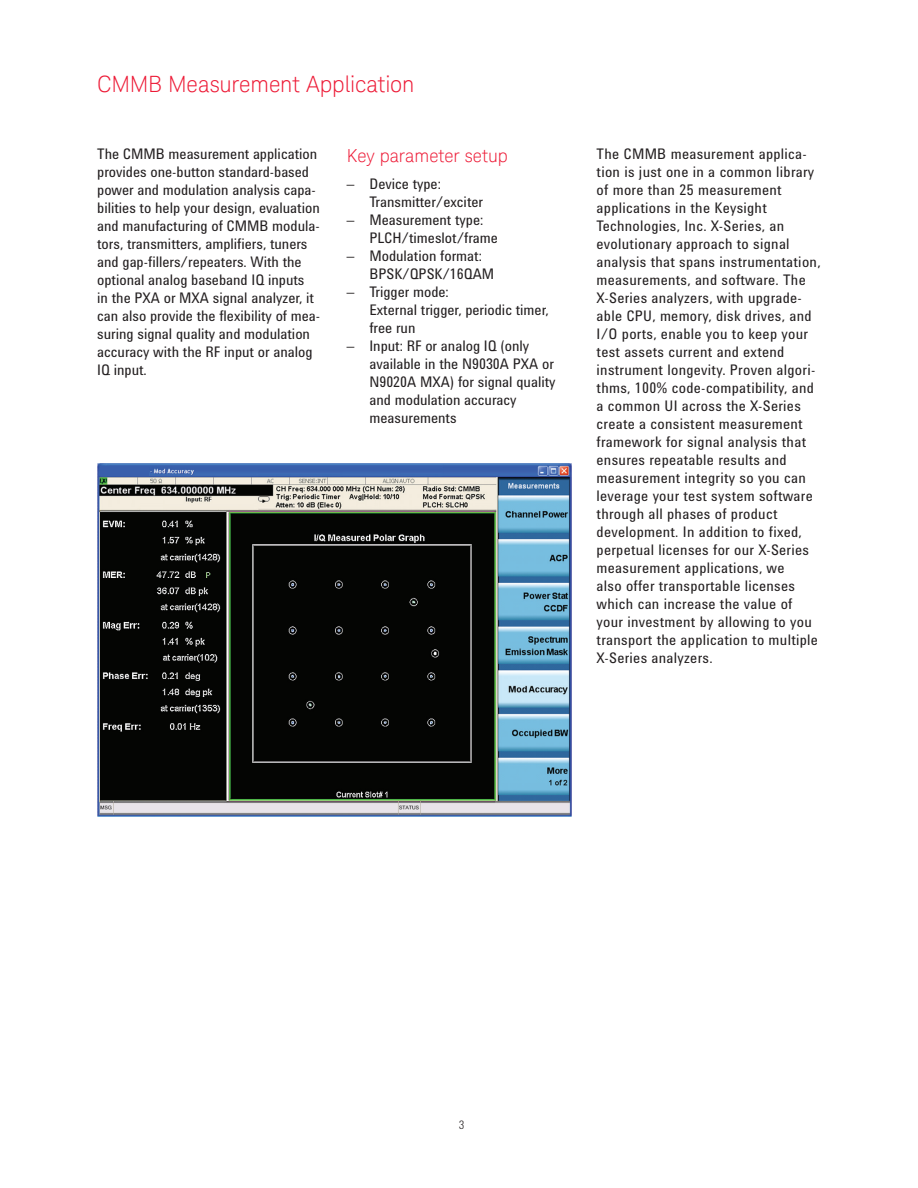
<style>
.page{position:relative;width:918px;height:1188px;background:#fff}
.page>*{position:absolute;margin:0;border:0;box-sizing:border-box;transform-origin:0 0}
.t1{font:300 22.5px "Keysight Sans";letter-spacing:-.01em;color:#ed1a36}
.t2{font:300 18px "Keysight Sans";color:#ed1a36}
.t3{font:15px/18px "Agilent Condensed CFF";letter-spacing:.02em;color:#231f20}
.t4{font:15px/18px "Agilent Condensed CFF";color:#231f20}
.t5{font:300 12px "Agilent Condensed CFF";color:#231f20}
</style>
<div class="page">
<img style="left:98px;top:463px;width:473px;height:354px">
<div style="left:100px;top:466px;width:49px;height:10px;background:#395fac"></div>
<h1 class="t1" style="left:97px;top:71px;width:319px">CMMB Measurement Application</h1>
<p class="t4" style="left:97px;top:145px;width:225px">The CMMB measurement application provides one-button standard-based power and modulation analysis capa&shy;bilities to help your design, evaluation and manufacturing of CMMB modula&shy;tors, transmitters, amplifiers, tuners and gap-fillers/repeaters. With the optional analog baseband IQ inputs<br>in the PXA or MXA signal analyzer, it can also provide the flexibility of mea&shy;suring signal quality and modulation accuracy with the RF input or analog IQ input.</p>
<p class="t2" style="left:347px;top:145px;width:162px">Key parameter setup</p>
<p class="t4" style="left:369px;top:174px;width:115px;text-indent:-22px">– Device type:<br>Transmitter/exciter</p>
<p class="t4" style="left:369px;top:210px;width:130px;text-indent:-22px">– Measurement type:<br>PLCH/timeslot/frame</p>
<p class="t4" style="left:369px;top:246px;width:126px;text-indent:-22px">– Modulation format:<br>BPSK/QPSK/16QAM</p>
<p class="t4" style="left:369px;top:282px;width:181px;text-indent:-22px">– Trigger mode:<br>External trigger, periodic timer, free run</p>
<p class="t4" style="left:369px;top:336px;width:188px;text-indent:-22px">– Input: RF or analog IQ (only available in the N9030A PXA or<br>N9020A MXA) for signal quality and modulation accuracy measurements</p>
<p class="t3" style="left:597px;top:145px;width:225px">The CMMB measurement applica&shy;tion is just one in a common library of more than 25 measurement applications in the Keysight Technologies, Inc. X-Series, an evolutionary approach to signal analysis that spans instrumentation, measurements, and software. The X-Series analyzers, with upgrade&shy;able CPU, memory, disk drives, and I/O ports, enable you to keep your test assets current and extend instrument longevity. Proven algori&shy;thms, 100% code-compatibility, and a common UI across the X-Series create a consistent measurement framework for signal analysis that ensures repeatable results and measurement integrity so you can leverage your test system software through all phases of product development. In addition to fixed, perpetual licenses for our X-Series measurement applications, we<br>also offer transportable licenses which can increase the value of your investment by allowing to you transport the application to multiple X-Series analyzers.</p>
<p class="t5" style="left:459px;top:1115px;width:7px">3</p>
</div>
